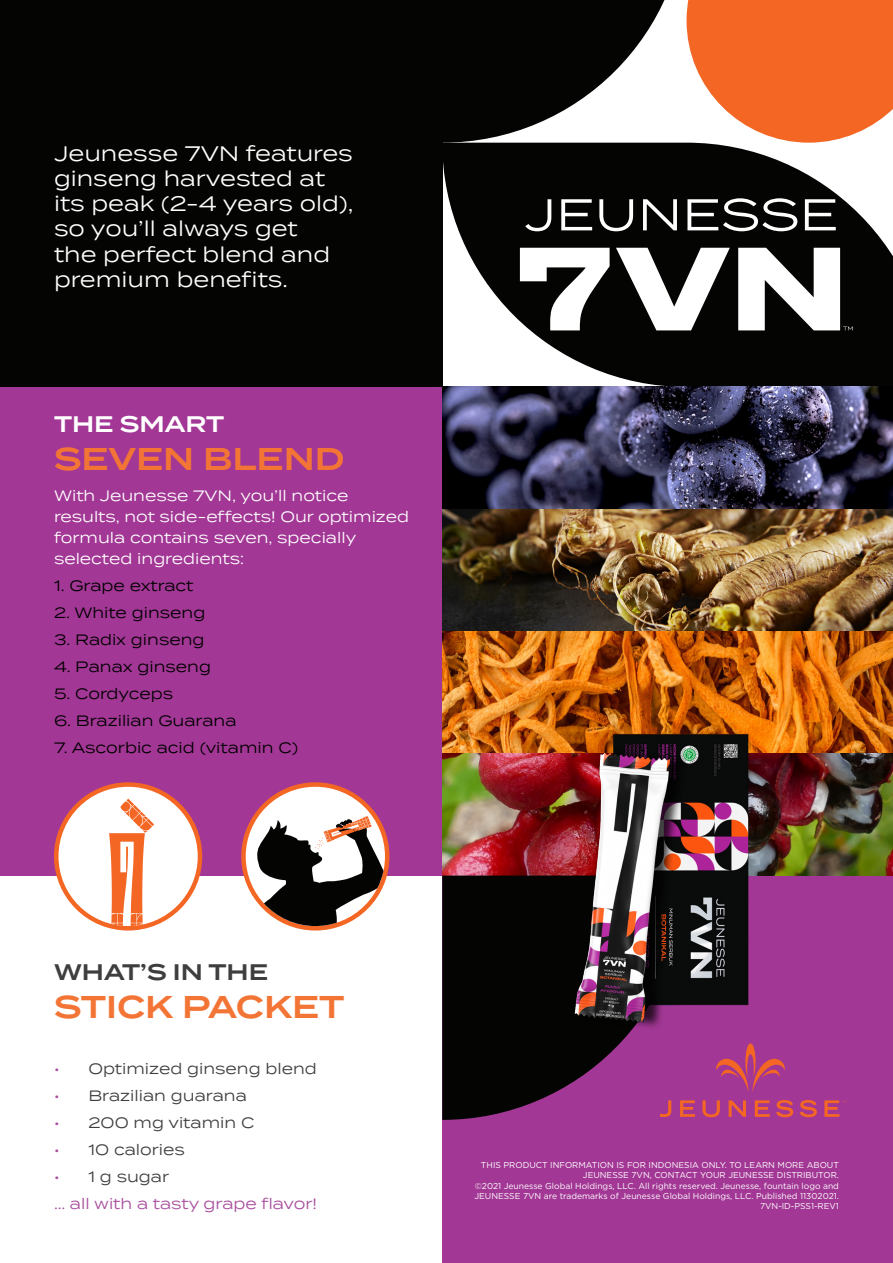
<style>
.page{position:relative;width:893px;height:1263px;background:#fff}
.page>*{position:absolute;margin:0;border:0;box-sizing:border-box;transform-origin:0 0}
.t1{font:600 31.5px "Termina";color:#f37535}
.t2{font:600 22.5px "Termina";color:#3e3e3f}
.t3{font:600 22.5px "Termina";color:#fff}
.t4{font:21px/25.2px "Termina";color:#fff}
.t5{font:15px/21px "Termina";color:#fff}
.t6{font:15px "Termina";color:#000}
.t7{font:15px "Termina";color:#3e3e3f}
.t8{font:15px "Termina";color:#a84e9e}
.t9{font:8.55px/10.2px "Gotham";color:#fff;text-align:right}
.s1{color:#a84e9e}
</style>
<div class="page">
<svg style="left:442px;top:143px;width:451px;height:244px;fill:#040503"></svg>
<svg style="left:442px;top:0;width:451px;height:143px"></svg>
<div style="left:0;top:0;width:442px;height:387px;background:#040503"></div>
<div style="left:442px;top:875px;width:451px;height:388px;background:#a23795"></div>
<div style="left:0;top:387px;width:442px;height:488px;background:#a23795"></div>
<img style="left:442px;top:387px;width:451px;height:488px">
<svg style="left:241px;top:782px;width:148px;height:148px"></svg>
<svg style="left:54px;top:782px;width:148px;height:148px"></svg>
<svg style="left:716px;top:1043px;width:69px;height:49px"></svg>
<svg style="left:687px;top:1100px;width:8px;height:17px"></svg>
<svg style="left:702px;top:1100px;width:18px;height:17px"></svg>
<svg style="left:729px;top:1100px;width:17px;height:17px"></svg>
<svg style="left:755px;top:1100px;width:15px;height:17px"></svg>
<svg style="left:776px;top:1100px;width:17px;height:17px"></svg>
<svg style="left:800px;top:1100px;width:17px;height:17px"></svg>
<svg style="left:824px;top:1100px;width:22px;height:17px"></svg>
<svg style="left:525px;top:199px;width:26px;height:32px"></svg>
<svg style="left:561px;top:199px;width:31px;height:31px"></svg>
<svg style="left:599px;top:199px;width:34px;height:32px"></svg>
<svg style="left:643px;top:199px;width:34px;height:31px"></svg>
<svg style="left:687px;top:198px;width:110px;height:33px"></svg>
<svg style="left:805px;top:199px;width:31px;height:31px"></svg>
<svg style="left:520px;top:248px;width:90px;height:82px"></svg>
<svg style="left:616px;top:248px;width:114px;height:82px"></svg>
<svg style="left:738px;top:248px;width:115px;height:82px"></svg>
<svg style="left:442px;top:875px;width:245px;height:245px;fill:#040503"></svg>
<img style="left:532px;top:704px;width:299px;height:335px">
<p class="t4" style="left:54px;top:140px;width:301px">Jeunesse 7VN features ginseng harvested at its peak (2-4 years old), so you’ll always get<br>the perfect blend and premium benefits.</p>
<p class="t3" style="left:54px;top:408px;width:172px">THE SMART</p>
<p class="t1" style="left:54px;top:435px;width:292px">SEVEN BLEND</p>
<p class="t5" style="left:54px;top:484px;width:357px">With Jeunesse 7VN, you’ll notice results, not side-effects! Our optimized formula contains seven, specially selected ingredients:</p>
<p class="t6" style="left:54px;top:574px;width:141px">1. Grape extract</p>
<p class="t6" style="left:54px;top:601px;width:153px">2. White ginseng</p>
<p class="t6" style="left:54px;top:628px;width:152px">3. Radix ginseng</p>
<p class="t6" style="left:54px;top:655px;width:159px">4. Panax ginseng</p>
<p class="t6" style="left:54px;top:682px;width:121px">5. Cordyceps</p>
<p class="t6" style="left:54px;top:709px;width:184px">6. Brazilian Guarana</p>
<p class="t6" style="left:54px;top:736px;width:246px">7. Ascorbic acid (vitamin C)</p>
<p class="t2" style="left:54px;top:956px;width:215px">WHAT’S IN THE</p>
<p class="t1" style="left:54px;top:983px;width:292px">STICK PACKET</p>
<p class="t7" style="left:54px;top:1058px;width:264px"><span class="s1">•</span> Optimized ginseng blend</p>
<p class="t7" style="left:54px;top:1085px;width:194px"><span class="s1">•</span> Brazilian guarana</p>
<p class="t7" style="left:54px;top:1112px;width:202px"><span class="s1">•</span> 200 mg vitamin C</p>
<p class="t7" style="left:54px;top:1139px;width:132px"><span class="s1">•</span> 10 calories</p>
<p class="t7" style="left:54px;top:1166px;width:117px"><span class="s1">•</span> 1 g sugar</p>
<p class="t8" style="left:54px;top:1193px;width:265px">… all with a tasty grape flavor!</p>
<p class="t9" style="left:481px;top:1160px;width:359px">THIS PRODUCT INFORMATION IS FOR INDONESIA ONLY. TO LEARN MORE ABOUT<br>JEUNESSE 7VN, CONTACT YOUR JEUNESSE DISTRIBUTOR.</p>
<p class="t9" style="left:474px;top:1180px;width:366px">©2021 Jeunesse Global Holdings, LLC. All rights reserved. Jeunesse, fountain logo and<br>JEUNESSE 7VN are trademarks of Jeunesse Global Holdings, LLC. Published 11302021.<br>7VN-ID-PSS1-REV1</p>
</div>
